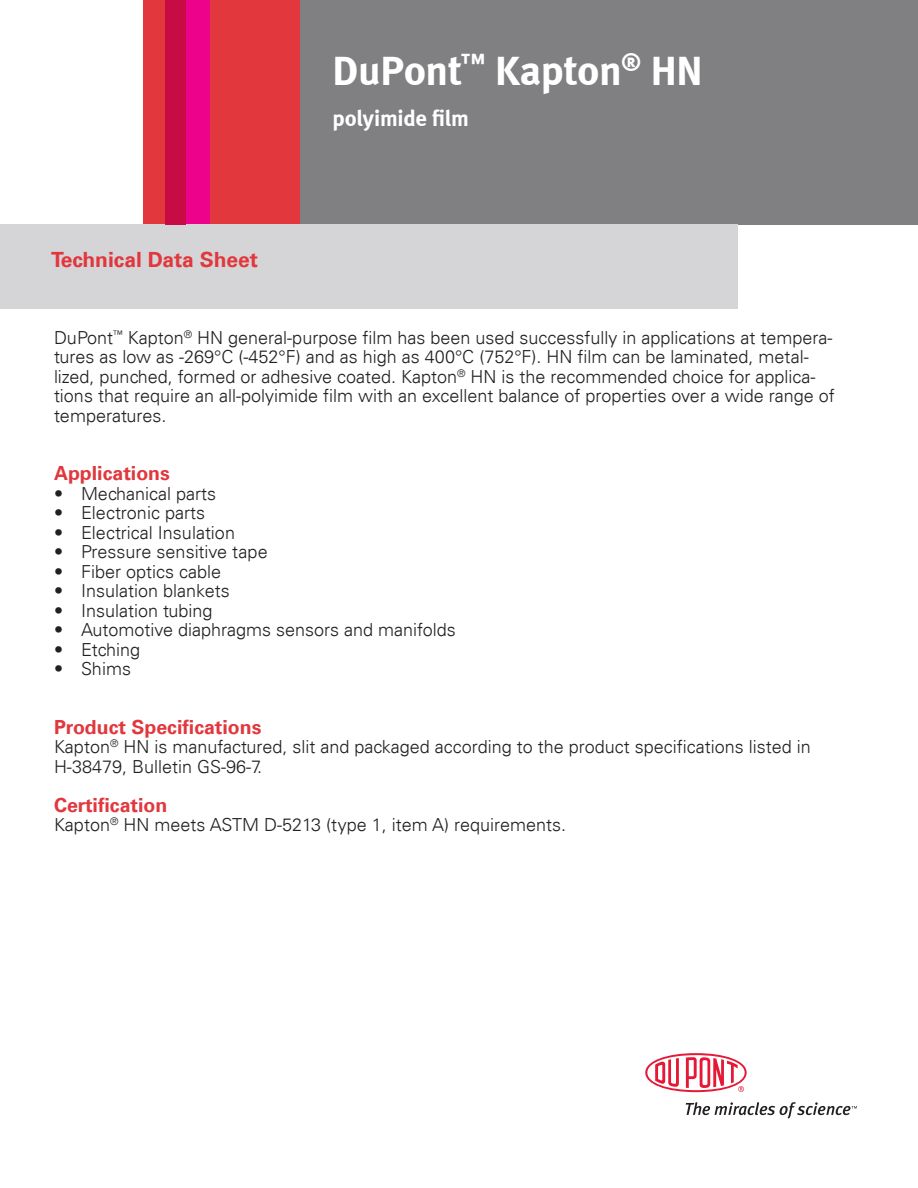
<style>
.page{position:relative;width:918px;height:1188px;background:#fff}
.page>*{position:absolute;margin:0;border:0;box-sizing:border-box;transform-origin:0 0}
.t1{font:700 42px "Meta";letter-spacing:-.01em;color:#fff}
.t2{font:700 22.5px "Meta";letter-spacing:-.01em;color:#fff}
.t3{font:700 21px "Univers LT";color:#e1373d}
.t4{font:700 19.5px "Univers LT";color:#e1373d}
.t5{font:300 18px/19.5px "Univers LT";color:#231f20}
</style>
<div class="page">
<div style="left:296px;top:0;width:622px;height:225px;background:#808083"></div>
<div style="left:207px;top:0;width:93px;height:225px;background:#e1373d"></div>
<div style="left:186px;top:0;width:23px;height:225px;background:#ed028c"></div>
<div style="left:143px;top:0;width:22px;height:225px;background:#e1373d"></div>
<div style="left:0;top:224px;width:737px;height:84px;background:#d5d5d7"></div>
<div style="left:165px;top:0;width:21px;height:224px;background:#c70b45"></div>
<svg style="left:645px;top:1053px;width:102px;height:39px"></svg>
<svg style="left:686px;top:1102px;width:171px;height:17px"></svg>
<p class="t3" style="left:51px;top:247px;width:209px">Technical Data Sheet</p>
<p class="t1" style="left:333px;top:45px;width:372px">DuPont<sup>™</sup> Kapton<sup>®</sup> HN</p>
<p class="t2" style="left:333px;top:104px;width:138px">polyimide film</p>
<p class="t5" style="left:54px;top:328px;width:782px">DuPont<sup>™</sup> Kapton<sup>®</sup> HN general-purpose film has been used successfully in applications at tempera&shy;tures as low as -269°C (-452°F) and as high as 400°C (752°F). HN film can be laminated, metal&shy;lized, punched, formed or adhesive coated. Kapton<sup>®</sup> HN is the recommended choice for applica&shy;tions that require an all-polyimide film with an excellent balance of properties over a wide range of temperatures.</p>
<p class="t4" style="left:54px;top:462px;width:117px">Applications</p>
<p class="t5" style="left:54px;top:484px;width:164px">• Mechanical parts</p>
<p class="t5" style="left:54px;top:503px;width:153px">• Electronic parts</p>
<p class="t5" style="left:54px;top:523px;width:183px">• Electrical Insulation</p>
<p class="t5" style="left:54px;top:542px;width:215px">• Pressure sensitive tape</p>
<p class="t5" style="left:54px;top:562px;width:169px">• Fiber optics cable</p>
<p class="t5" style="left:54px;top:581px;width:177px">• Insulation blankets</p>
<p class="t5" style="left:54px;top:601px;width:160px">• Insulation tubing</p>
<p class="t5" style="left:54px;top:620px;width:403px">• Automotive diaphragms sensors and manifolds</p>
<p class="t5" style="left:54px;top:640px;width:88px">• Etching</p>
<p class="t5" style="left:54px;top:659px;width:79px">• Shims</p>
<p class="t4" style="left:54px;top:715px;width:209px">Product Specifications</p>
<p class="t5" style="left:54px;top:737px;width:758px">Kapton<sup>®</sup> HN is manufactured, slit and packaged according to the product specifications listed in<br>H-38479, Bulletin GS-96-7.</p>
<p class="t4" style="left:54px;top:793px;width:115px">Certification</p>
<p class="t5" style="left:54px;top:815px;width:514px">Kapton<sup>®</sup> HN meets ASTM D-5213 (type 1, item A) requirements.</p>
</div>
